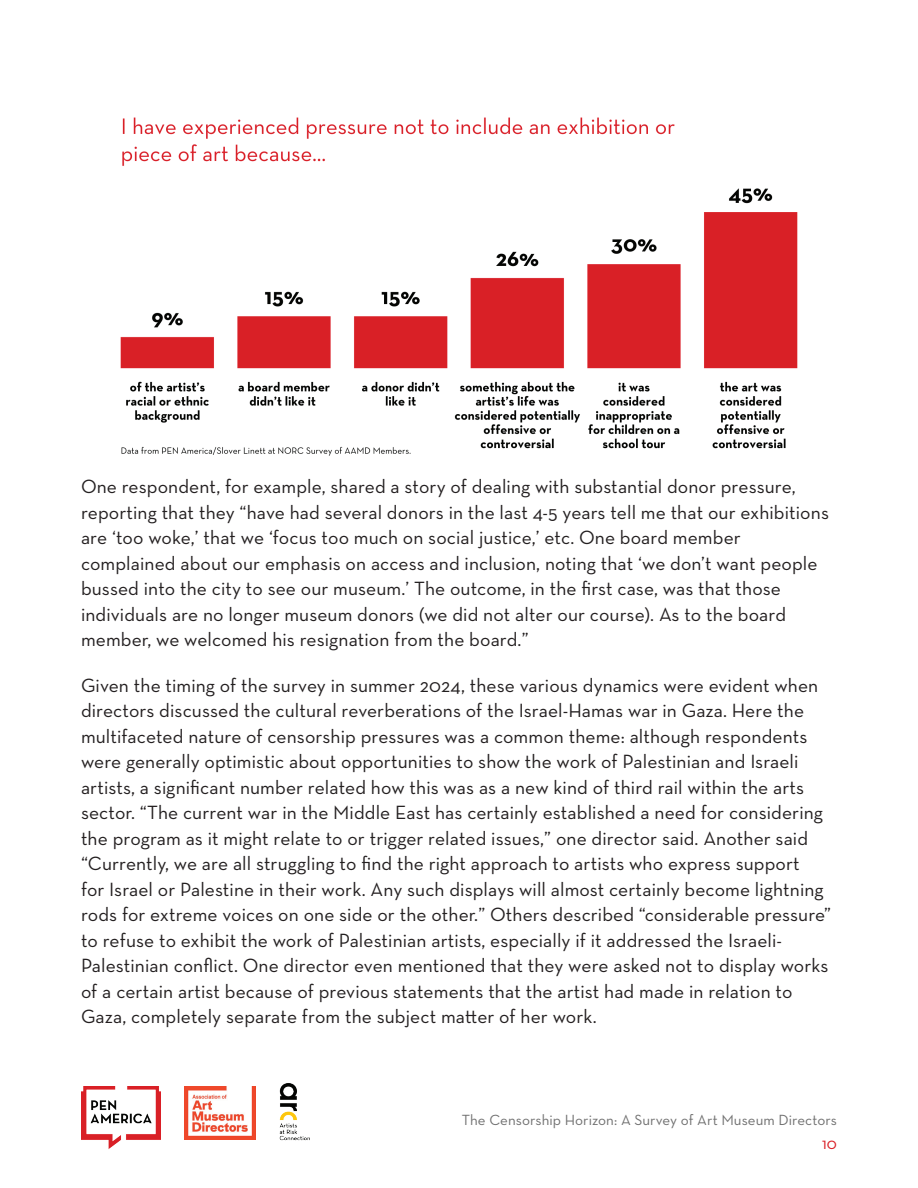
<style>
.page{position:relative;width:918px;height:1188px;background:#fff}
.page>*{position:absolute;margin:0;border:0;box-sizing:border-box;transform-origin:0 0}
.t1{font:19.5px/25.5px "Neutraface Text";letter-spacing:.005em;color:#231f20}
.t2{font:16.5px "Neutraface Text";color:#d91f26}
.t3{font:15px "Neutraface Text";letter-spacing:.005em;color:#707070}
</style>
<div class="page">
<img style="left:185px;top:1086px;width:71px;height:53px">
<img style="left:280px;top:1083px;width:30px;height:58px">
<img style="left:81px;top:1086px;width:80px;height:63px">
<img style="left:120px;top:117px;width:678px;height:339px">
<div style="left:733px;top:115px;width:74px;height:45px;background:#fff"></div>
<p class="t1" style="left:81px;top:473px;width:749px">One respondent, for example, shared a story of dealing with substantial donor pressure, reporting that they “have had several donors in the last 4-5 years tell me that our exhibitions are ‘too woke,’ that we ‘focus too much on social justice,’ etc. One board member complained about our emphasis on access and inclusion, noting that ‘we don’t want people bussed into the city to see our museum.’ The outcome, in the first case, was that those individuals are no longer museum donors (we did not alter our course). As to the board member, we welcomed his resignation from the board.”</p>
<p class="t1" style="left:81px;top:672px;width:752px">Given the timing of the survey in summer 2024, these various dynamics were evident when directors discussed the cultural reverberations of the Israel-Hamas war in Gaza. Here the multifaceted nature of censorship pressures was a common theme: although respondents were generally optimistic about opportunities to show the work of Palestinian and Israeli artists, a significant number related how this was as a new kind of third rail within the arts sector. “The current war in the Middle East has certainly established a need for considering the program as it might relate to or trigger related issues,” one director said. Another said “Currently, we are all struggling to find the right approach to artists who express support<br>for Israel or Palestine in their work. Any such displays will almost certainly become lightning rods for extreme voices on one side or the other.” Others described “considerable pressure” to refuse to exhibit the work of Palestinian artists, especially if it addressed the Israeli-Palestinian conflict. One director even mentioned that they were asked not to display works of a certain artist because of previous statements that the artist had made in relation to Gaza, completely separate from the subject matter of her work.</p>
<p class="t3" style="left:462px;top:1111px;width:377px">The Censorship Horizon: A Survey of Art Museum Directors</p>
<p class="t2" style="left:822px;top:1133px;width:16px">10</p>
</div>
